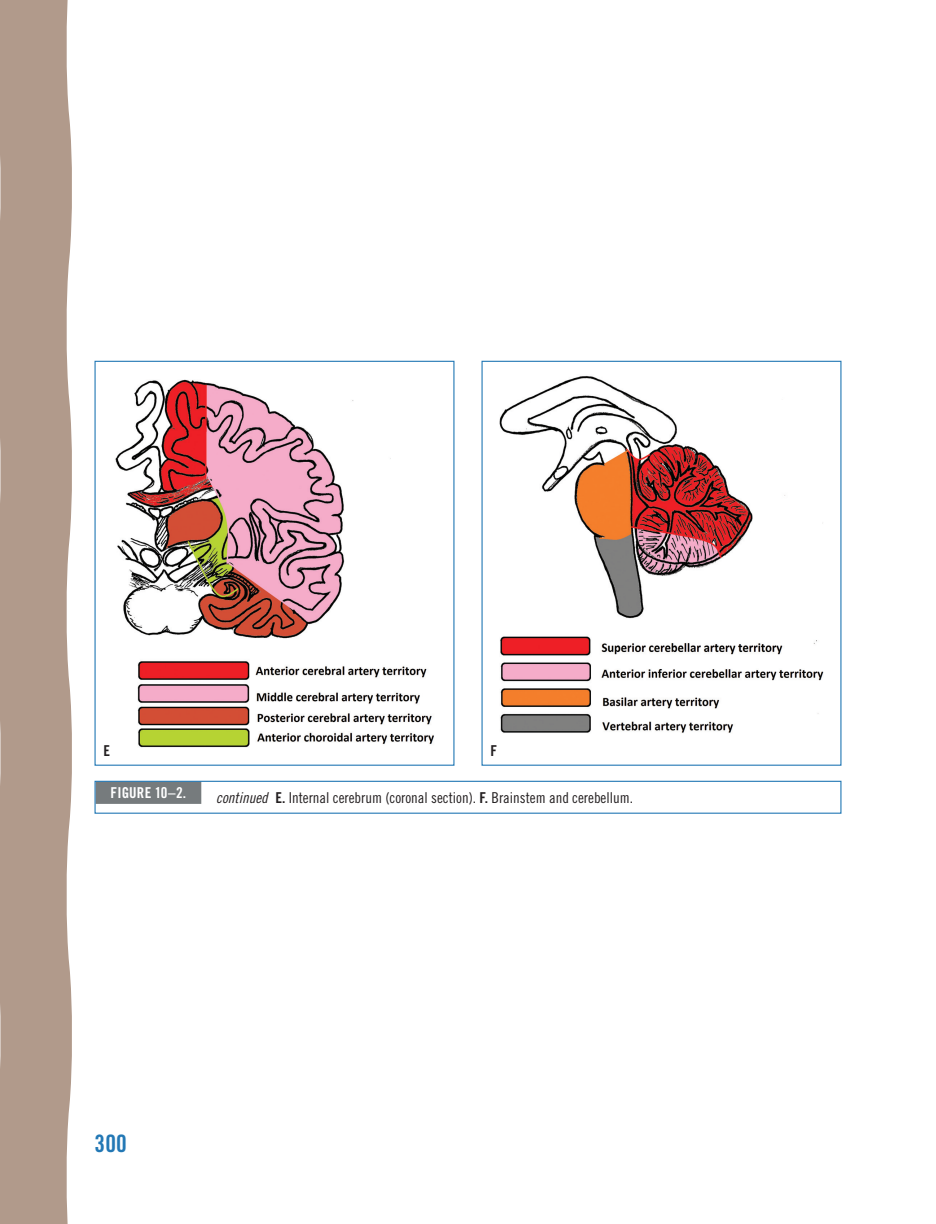
<style>
.page{position:relative;width:936px;height:1224px;background:#fff}
.page>*{position:absolute;margin:0;border:0;box-sizing:border-box;transform-origin:0 0}
.t1{font:24px "Trade Gothic Bold Cond Twenty";color:#2378b5}
.t2{font:15px "Trade Gothic Cond Eighteen";color:#231f20}
.t3{font:15px "Trade Gothic Bold Cond Twenty";letter-spacing:.005em;color:#fff}
.t4{font:15px "Trade Gothic Bold Cond Twenty";color:#231f20}
.s1{font-family:"Trade Gothic Cond Eighteen Obl"}
.s2{font-family:"Trade Gothic Bold Cond Twenty"}
</style>
<div class="page">
<div style="left:0;top:0;width:72px;height:1224px;background:#b19a8b"></div>
<img style="left:115px;top:379px;width:319px;height:368px">
<div style="left:94px;top:361px;width:360px;height:405px;border:1px solid #2378b5"></div>
<img style="left:499px;top:376px;width:325px;height:357px">
<div style="left:482px;top:361px;width:360px;height:405px;border:1px solid #2378b5"></div>
<div style="left:96px;top:781px;width:105px;height:23px;background:#767b7d"></div>
<div style="left:94px;top:781px;width:748px;height:33px;border:1px solid #2378b5"></div>
<p class="t4" style="left:104px;top:742px;width:7px">E</p>
<p class="t4" style="left:490px;top:742px;width:7px">F</p>
<p class="t3" style="left:96px;top:784px;width:92px">FIGURE 10–2.</p>
<p class="t2" style="left:216px;top:788px;width:418px"><span class="s1">continued</span> <span class="s2">E.</span> Internal cerebrum (coronal section). <span class="s2">F.</span> Brainstem and cerebellum.</p>
<h1 class="t1" style="left:94px;top:1129px;width:34px">300</h1>
</div>
